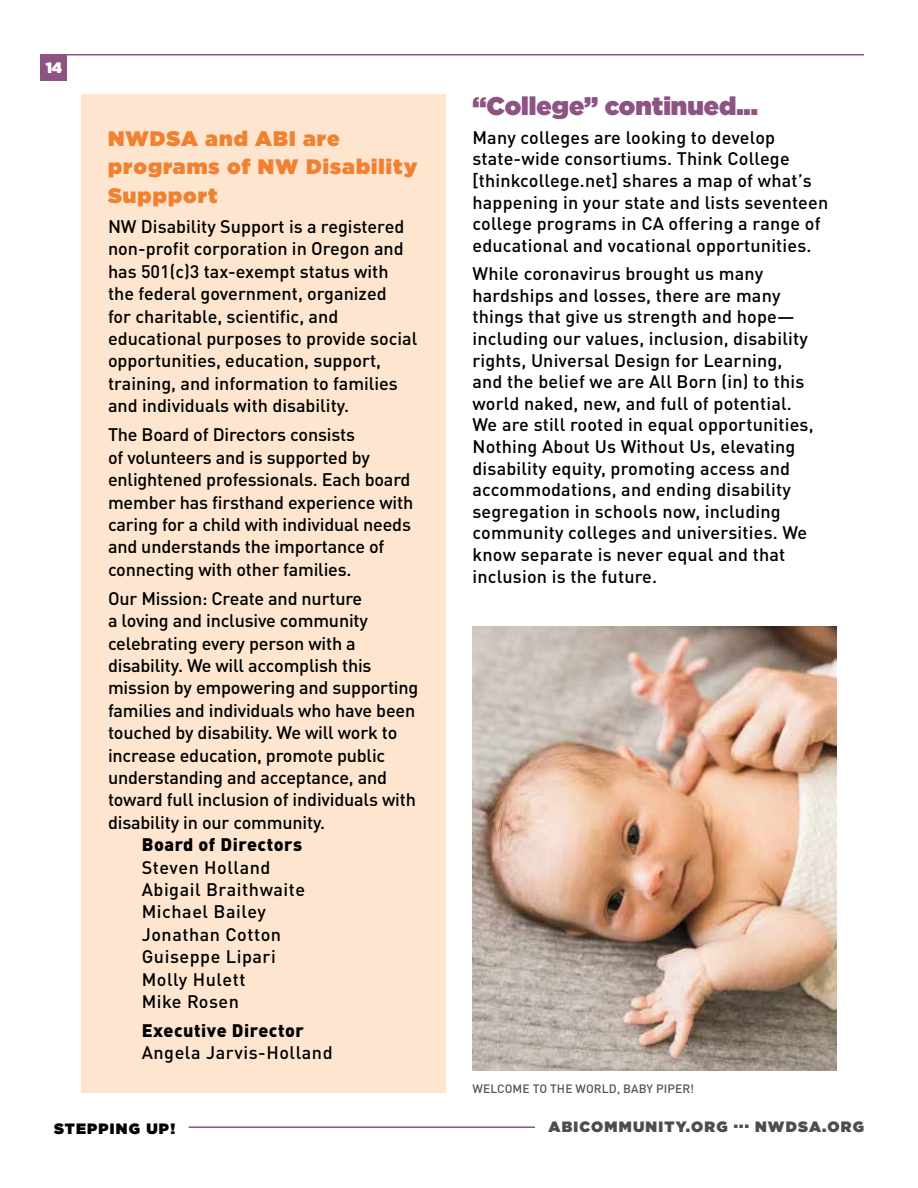
<style>
.page{position:relative;width:918px;height:1188px;background:#fff}
.page>*{position:absolute;margin:0;border:0;box-sizing:border-box;transform-origin:0 0}
.t1{font:900 25.5px "Gotham";color:#8d5483}
.t2{font:900 21px/28.5px "Gotham";letter-spacing:.05em;color:#f28031}
.t3{font:500 18px/22.4px "DINOT";color:#000}
.t4{font:500 18px/22.4px "DINOT";letter-spacing:.03em;color:#000}
.t5{font:900 18px "DINOT";letter-spacing:.03em;color:#000}
.t6{font:900 15px "Gotham";letter-spacing:.08em;color:#000}
.t7{font:900 15px "Gotham";color:#fff}
.t8{font:500 12px "DINOT";letter-spacing:.01em;color:#535454}
</style>
<div class="page">
<hr style="left:54px;top:54px;width:810px;height:1px;background:#8d5483">
<div style="left:40px;top:54px;width:28px;height:27px;background:#8d5483"></div>
<hr style="left:189px;top:1126px;width:346px;height:2px;background:#8d5483">
<div style="left:81px;top:94px;width:365px;height:1000px;background:#fee5d0"></div>
<img style="left:472px;top:626px;width:365px;height:445px">
<p class="t7" style="left:46px;top:57px;width:18px">14</p>
<p class="t2" style="left:108px;top:124px;width:311px">NWDSA and ABI are programs of NW Disability<br>Suppport</p>
<p class="t3" style="left:108px;top:214px;width:311px">NW Disability Support is a registered non-profit corporation in Oregon and has 501(c)3 tax-exempt status with the federal government, organized<br>for charitable, scientific, and educational purposes to provide social opportunities, education, support, training, and information to families and individuals with disability.</p>
<p class="t3" style="left:108px;top:422px;width:307px">The Board of Directors consists<br>of volunteers and is supported by enlightened professionals. Each board member has firsthand experience with caring for a child with individual needs and understands the importance of connecting with other families.</p>
<p class="t3" style="left:108px;top:586px;width:312px">Our Mission: Create and nurture<br>a loving and inclusive community celebrating every person with a disability. We will accomplish this mission by empowering and supporting families and individuals who have been touched by disability. We will work to increase education, promote public understanding and acceptance, and toward full inclusion of individuals with disability in our community.</p>
<p class="t5" style="left:142px;top:830px;width:162px">Board of Directors</p>
<p class="t4" style="left:142px;top:854px;width:165px">Steven Holland<br>Abigail Braithwaite<br>Michael Bailey<br>Jonathan Cotton<br>Guiseppe Lipari<br>Molly Hulett<br>Mike Rosen</p>
<p class="t5" style="left:142px;top:1016px;width:164px">Executive Director</p>
<p class="t4" style="left:142px;top:1040px;width:192px">Angela Jarvis-Holland</p>
<p class="t6" style="left:54px;top:1118px;width:123px">STEPPING UP!</p>
<h1 class="t1" style="left:472px;top:88px;width:287px">“College” continued...</h1>
<p class="t3" style="left:472px;top:125px;width:357px;line-height:21.6px">Many colleges are looking to develop state-wide consortiums. Think College [thinkcollege.net] shares a map of what’s happening in your state and lists seventeen college programs in CA offering a range of educational and vocational opportunities.</p>
<p class="t3" style="left:472px;top:261px;width:343px;line-height:21.6px">While coronavirus brought us many hardships and losses, there are many things that give us strength and hope— including our values, inclusion, disability rights, Universal Design for Learning, and the belief we are All Born (in) to this world naked, new, and full of potential.<br>We are still rooted in equal opportunities, Nothing About Us Without Us, elevating disability equity, promoting access and accommodations, and ending disability segregation in schools now, including community colleges and universities. We know separate is never equal and that inclusion is the future.</p>
<p class="t8" style="left:473px;top:1080px;width:223px">WELCOME TO THE WORLD, BABY PIPER!</p>
<p class="t6" style="left:548px;top:1116px;width:317px">ABICOMMUNITY.ORG ... NWDSA.ORG</p>
</div>
